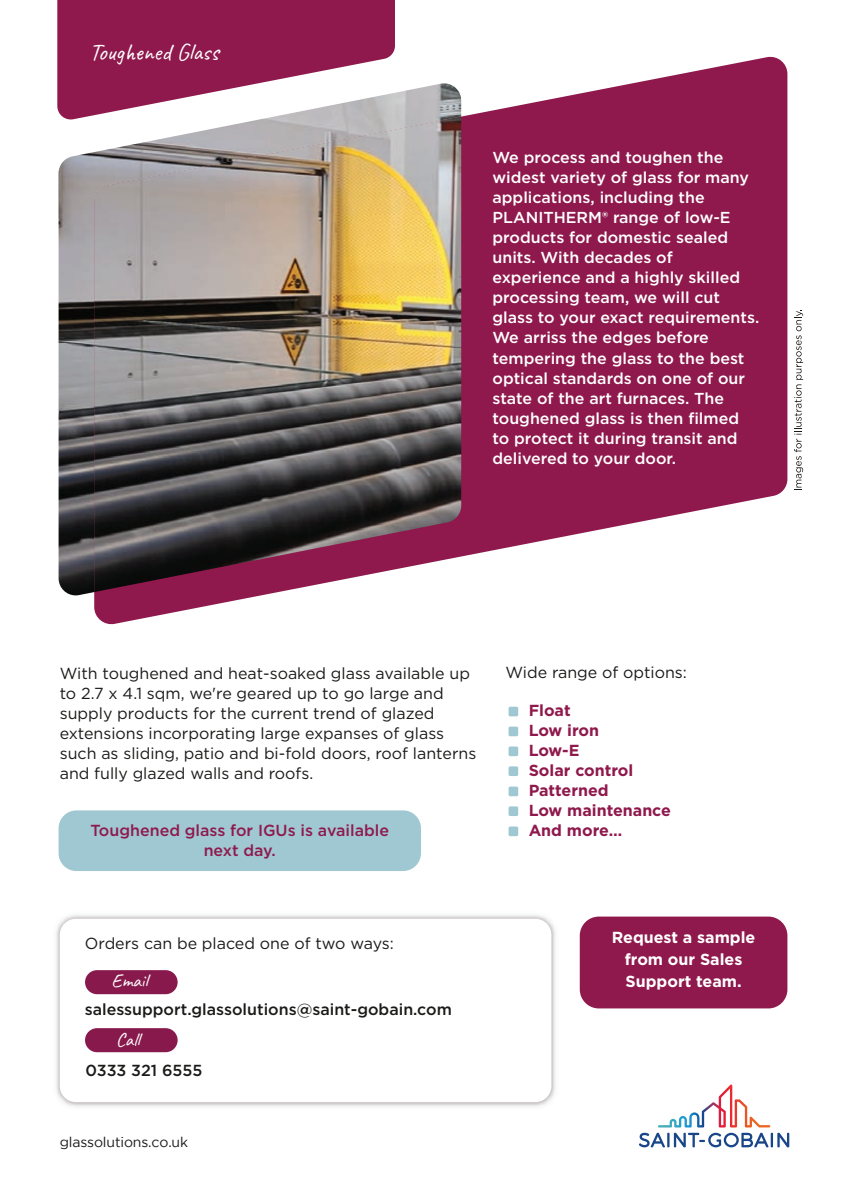
<style>
.page{position:relative;width:842px;height:1191px;background:#fff}
.page>*{position:absolute;margin:0;border:0;box-sizing:border-box;transform-origin:0 0}
.t1{font:24px "Caveat";color:#fff}
.t2{font:19.2px "Caveat";color:#fff}
.t3{font:16px/20px "Gotham";color:#1a1a19}
.t4{font:700 16px/20px "Gotham";color:#8f194d}
.t5{font:500 16px "Gotham";color:#1a1a19}
.t6{font:500 16px/20px "Gotham";color:#8f194d;text-align:center}
.t7{font:700 16px/22px "Gotham";color:#fff;text-align:center}
.t8{font:500 15.8px/20px "Gotham";color:#fff}
.t9{font:14px "Gotham";letter-spacing:-.01em;color:#1a1a19}
</style>
<div class="page">
<div style="left:59px;top:810px;width:362px;height:61px;background:#a0c8d2;border-radius:18px"></div>
<svg style="left:94px;top:56px;width:693px;height:569px;fill:#8f194d"></svg>
<img style="left:59px;top:83px;width:402px;height:512px">
<img style="left:94px;top:117px;width:367px;height:475px">
<svg style="left:57px;top:0;width:338px;height:121px;fill:#8f194d"></svg>
<svg style="left:639px;top:1084px;width:150px;height:63px"></svg>
<img style="left:56px;top:915px;width:500px;height:192px">
<div style="left:60px;top:918px;width:491px;height:184px;background:#fff;border-radius:16px"></div>
<div style="left:580px;top:916px;width:207px;height:92px;background:#8f194d;border-radius:19px"></div>
<svg style="left:794px;top:310px;width:9px;height:180px"></svg>
<div style="left:85px;top:970px;width:93px;height:24px;background:#88194c;border-radius:12px"></div>
<div style="left:85px;top:1028px;width:93px;height:24px;background:#88194c;border-radius:12px"></div>
<div style="left:508px;top:706px;width:10px;height:10px;background:#a0c8d2;border-radius:2px"></div>
<div style="left:508px;top:726px;width:10px;height:10px;background:#a0c8d2;border-radius:2px"></div>
<div style="left:508px;top:746px;width:10px;height:10px;background:#a0c8d2;border-radius:2px"></div>
<div style="left:508px;top:766px;width:10px;height:10px;background:#a0c8d2;border-radius:2px"></div>
<div style="left:508px;top:786px;width:10px;height:10px;background:#a0c8d2;border-radius:2px"></div>
<div style="left:508px;top:806px;width:10px;height:10px;background:#a0c8d2;border-radius:2px"></div>
<div style="left:508px;top:826px;width:10px;height:10px;background:#a0c8d2;border-radius:2px"></div>
<h1 class="t1" style="left:89px;top:37px;width:131px">Toughened Glass</h1>
<p class="t8" style="left:492px;top:148px;width:268px">We process and toughen the widest variety of glass for many applications, including the<br>PLANITHERM® range of low-E products for domestic sealed units. With decades of experience and a highly skilled processing team, we will cut glass to your exact requirements.<br>We arriss the edges before tempering the glass to the best optical standards on one of our state of the art furnaces. The toughened glass is then filmed to protect it during transit and delivered to your door.</p>
<p class="t3" style="left:60px;top:662px;width:418px">With toughened and heat-soaked glass available up to 2.7 x 4.1 sqm, we're geared up to go large and supply products for the current trend of glazed extensions incorporating large expanses of glass such as sliding, patio and bi-fold doors, roof lanterns and fully glazed walls and roofs.</p>
<p class="t6" style="left:90px;top:820px;width:300px">Toughened glass for IGUs is available next day.</p>
<p class="t3" style="left:85px;top:933px;width:310px">Orders can be placed one of two ways:</p>
<p class="t2" style="left:111px;top:968px;width:38px">Email</p>
<p class="t5" style="left:85px;top:998px;width:369px">salessupport.glassolutions@saint-gobain.com</p>
<p class="t2" style="left:116px;top:1027px;width:26px">Call</p>
<p class="t5" style="left:85px;top:1059px;width:119px">0333 321 6555</p>
<p class="t9" style="left:60px;top:1134px;width:130px">glassolutions.co.uk</p>
<p class="t3" style="left:505px;top:661px;width:183px">Wide range of options:</p>
<p class="t4" style="left:529px;top:700px;width:144px">Float<br>Low iron<br>Low-E<br>Solar control<br>Patterned<br>Low maintenance<br>And more…</p>
<p class="t7" style="left:612px;top:926px;width:145px">Request a sample from our Sales<br>Support team.</p>
</div>
